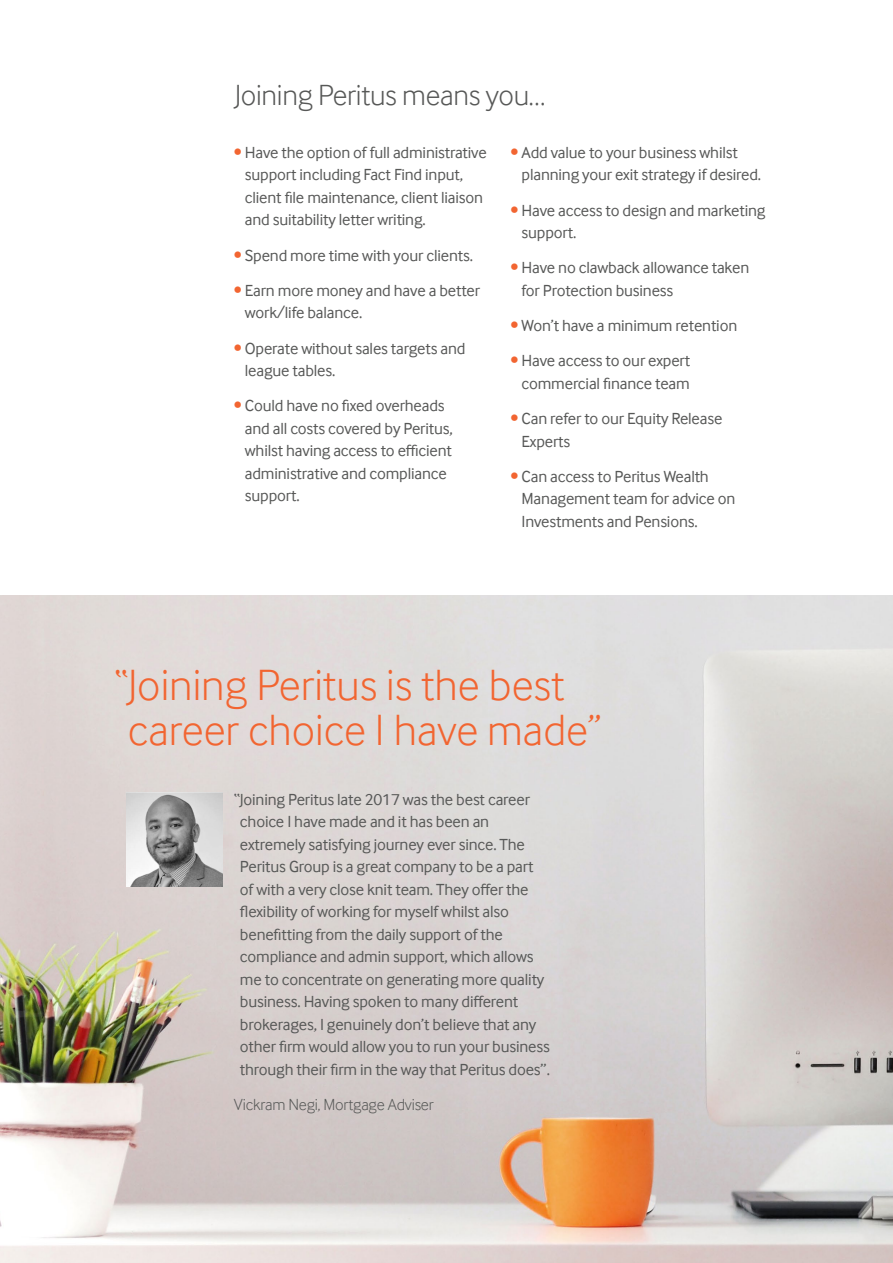
<style>
.page{position:relative;width:893px;height:1263px;background:#fff}
.page>*{position:absolute;margin:0;border:0;box-sizing:border-box;transform-origin:0 0}
.t1{font:300 45px/45px "Inter Face";color:#f26531}
.t2{font:300 30px "Inter Face";letter-spacing:-.01em;color:#575857}
.t3{font:16.5px/22.5px "Inter Face";letter-spacing:-.01em;color:#575857}
.t4{font:300 16.5px "Inter Face";letter-spacing:-.01em;color:#575857}
.s1{color:#f26531}
</style>
<div class="page">
<img style="left:0;top:595px;width:893px;height:668px">
<img style="left:126px;top:793px;width:96px;height:94px">
<h2 class="t2" style="left:235px;top:78px;width:312px">Joining Peritus means you…</h2>
<p class="t3" style="left:245px;top:141px;width:243px;text-indent:-11px"><span class="s1">•</span> Have the option of full administrative support including Fact Find input, client file maintenance, client liaison and suitability letter writing.</p>
<p class="t3" style="left:234px;top:244px;width:241px"><span class="s1">•</span> Spend more time with your clients.</p>
<p class="t3" style="left:245px;top:279px;width:237px;text-indent:-11px"><span class="s1">•</span> Earn more money and have a better work/life balance.</p>
<p class="t3" style="left:245px;top:337px;width:222px;text-indent:-11px"><span class="s1">•</span> Operate without sales targets and league tables.</p>
<p class="t3" style="left:245px;top:394px;width:209px;text-indent:-11px"><span class="s1">•</span> Could have no fixed overheads and all costs covered by Peritus, whilst having access to efficient administrative and compliance support.</p>
<p class="t3" style="left:522px;top:141px;width:241px;text-indent:-11px"><span class="s1">•</span> Add value to your business whilst planning your exit strategy if desired.</p>
<p class="t3" style="left:522px;top:199px;width:245px;text-indent:-11px"><span class="s1">•</span> Have access to design and marketing support.</p>
<p class="t3" style="left:522px;top:256px;width:229px;text-indent:-11px"><span class="s1">•</span> Have no clawback allowance taken for Protection business</p>
<p class="t3" style="left:510px;top:314px;width:228px"><span class="s1">•</span> Won’t have a minimum retention</p>
<p class="t3" style="left:510px;top:349px;width:181px;text-align:right"><span class="s1">•</span> Have access to our expert commercial finance team</p>
<p class="t3" style="left:522px;top:407px;width:202px;text-indent:-11px"><span class="s1">•</span> Can refer to our Equity Release<br>Experts</p>
<p class="t3" style="left:522px;top:465px;width:215px;text-indent:-11px"><span class="s1">•</span> Can access to Peritus Wealth<br>Management team for advice on<br>Investments and Pensions.</p>
<h1 class="t1" style="left:115px;top:662px;width:488px">“Joining Peritus is the best career choice I have made”</h1>
<p class="t3" style="left:240px;top:788px;width:311px;text-indent:-6px">“Joining Peritus late 2017 was the best career choice I have made and it has been an extremely satisfying journey ever since. The Peritus Group is a great company to be a part of with a very close knit team. They offer the flexibility of working for myself whilst also benefitting from the daily support of the compliance and admin support, which allows me to concentrate on generating more quality business. Having spoken to many different brokerages, I genuinely don’t believe that any other firm would allow you to run your business through their firm in the way that Peritus does”.</p>
<p class="t4" style="left:234px;top:1095px;width:201px">Vickram Negi, Mortgage Adviser</p>
</div>
